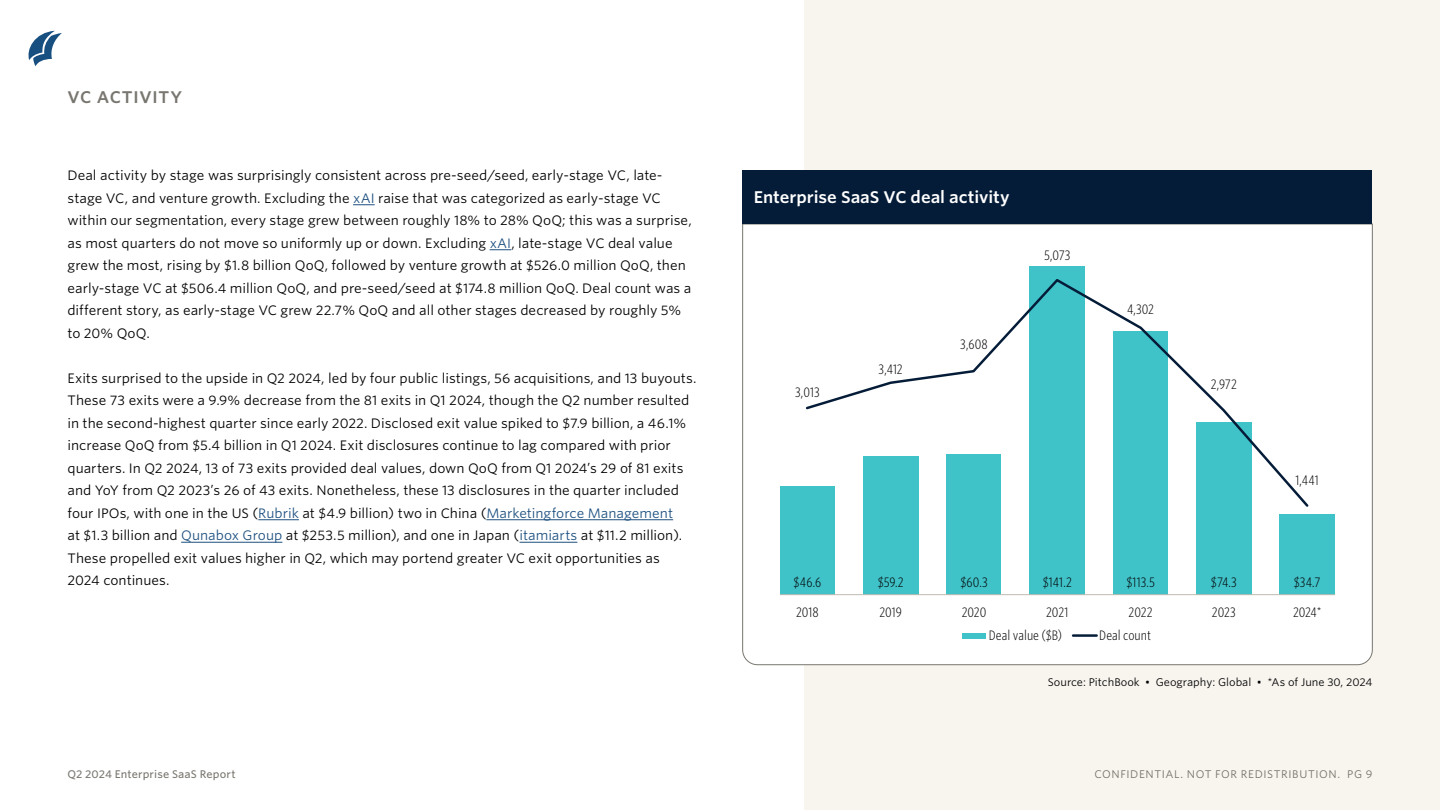
<style>
.page{position:relative;width:1440px;height:810px;background:#fff}
.page>*{position:absolute;margin:0;border:0;box-sizing:border-box;transform-origin:0 0}
.ETR_Chart_title{font:600 16.25px "Whitney S Sm";letter-spacing:-.005em;color:#fff}
.ETR_Section_tag{font:600 16.25px "Whitney S Sm";letter-spacing:.045em;color:#78766f}
.ETR_Body_copy{font:13.12px/22.5px "Whitney S Sm";color:#000}
.t1{font:300 13.12px "Whitney Cond S Sm";letter-spacing:-.005em;color:#000}
.ETR_Source_tag{font:10.62px "Whitney S Sm";color:#000}
.t2{font:10.62px "Whitney S Sm";letter-spacing:.055em;color:#78766f}
.t3{font:500 10.62px "Whitney S Sm";letter-spacing:.01em;color:#78766f}
.s1{color:#1d5080}
</style>
<div class="page">
<svg style="left:28px;top:31px;width:34px;height:35px"></svg>
<svg style="left:353px;top:205px;width:22px;height:1px"></svg>
<svg style="left:490px;top:250px;width:21px;height:1px"></svg>
<hr style="left:258px;top:520px;width:41px;height:1px;background:#1d5080">
<hr style="left:486px;top:520px;width:187px;height:1px;background:#1d5080">
<hr style="left:181px;top:542px;width:101px;height:1px;background:#1d5080">
<hr style="left:519px;top:542px;width:58px;height:1px;background:#1d5080">
<div style="left:804px;top:0;width:636px;height:810px;background:#f8f5ef"></div>
<div style="left:742px;top:224px;width:631px;height:441px;background:#fff"></div>
<div style="left:742px;top:170px;width:630px;height:54px;background:#051c38"></div>
<div style="left:1279px;top:514px;width:56px;height:81px;background:#40c2c9"></div>
<div style="left:1196px;top:422px;width:55px;height:173px;background:#40c2c9"></div>
<div style="left:1113px;top:331px;width:55px;height:264px;background:#40c2c9"></div>
<div style="left:1029px;top:266px;width:56px;height:329px;background:#40c2c9"></div>
<div style="left:947px;top:455px;width:54px;height:140px;background:#40c2c9"></div>
<div style="left:863px;top:457px;width:55px;height:138px;background:#40c2c9"></div>
<div style="left:780px;top:486px;width:55px;height:109px;background:#40c2c9"></div>
<hr style="left:780px;top:594px;width:555px;height:1px;background:#c0bcb2">
<svg style="left:804px;top:277px;width:507px;height:232px"></svg>
<div style="left:963px;top:633px;width:23px;height:5px;background:#40c2c9"></div>
<hr style="left:1073px;top:634px;width:24px;height:3px;background:#051c38">
<p class="ETR_Section_tag" style="left:68px;top:86px;width:116px">VC ACTIVITY</p>
<p class="ETR_Body_copy" style="left:68px;top:164px;width:626px">Deal activity by stage was surprisingly consistent across pre-seed/seed, early-stage VC, late&shy;stage VC, and venture growth. Excluding the <span class="s1">xAI</span> raise that was categorized as early-stage VC within our segmentation, every stage grew between roughly 18% to 28% QoQ; this was a surprise, as most quarters do not move so uniformly up or down. Excluding <span class="s1">xAI</span>, late-stage VC deal value grew the most, rising by $1.8 billion QoQ, followed by venture growth at $526.0 million QoQ, then early-stage VC at $506.4 million QoQ, and pre-seed/seed at $174.8 million QoQ. Deal count was a different story, as early-stage VC grew 22.7% QoQ and all other stages decreased by roughly 5% to 20% QoQ.</p>
<p class="ETR_Body_copy" style="left:68px;top:367px;width:631px">Exits surprised to the upside in Q2 2024, led by four public listings, 56 acquisitions, and 13 buyouts.<br>These 73 exits were a 9.9% decrease from the 81 exits in Q1 2024, though the Q2 number resulted in the second-highest quarter since early 2022. Disclosed exit value spiked to $7.9 billion, a 46.1% increase QoQ from $5.4 billion in Q1 2024. Exit disclosures continue to lag compared with prior quarters. In Q2 2024, 13 of 73 exits provided deal values, down QoQ from Q1 2024’s 29 of 81 exits and YoY from Q2 2023’s 26 of 43 exits. Nonetheless, these 13 disclosures in the quarter included four IPOs, with one in the US (<span class="s1">Rubrik</span> at $4.9 billion) two in China (<span class="s1">Marketingforce Management<br></span>at $1.3 billion and <span class="s1">Qunabox Group</span> at $253.5 million), and one in Japan (<span class="s1">itamiarts</span> at $11.2 million).<br>These propelled exit values higher in Q2, which may portend greater VC exit opportunities as<br>2024 continues.</p>
<p class="ETR_Chart_title" style="left:754px;top:186px;width:257px">Enterprise SaaS VC deal activity</p>
<p class="t1" style="left:795px;top:384px;width:26px">3,013</p>
<p class="t1" style="left:879px;top:361px;width:26px">3,412</p>
<p class="t1" style="left:960px;top:336px;width:29px">3,608</p>
<p class="t1" style="left:1044px;top:246px;width:28px">5,073</p>
<p class="t1" style="left:1127px;top:301px;width:29px">4,302</p>
<p class="t1" style="left:1211px;top:376px;width:27px">2,972</p>
<p class="t1" style="left:1295px;top:471px;width:25px">1,441</p>
<p class="t1" style="left:794px;top:574px;width:29px">$46.6</p>
<p class="t1" style="left:878px;top:574px;width:27px">$59.2</p>
<p class="t1" style="left:960px;top:574px;width:29px">$60.3</p>
<p class="t1" style="left:1043px;top:574px;width:31px">$141.2</p>
<p class="t1" style="left:1126px;top:574px;width:30px">$113.5</p>
<p class="t1" style="left:1211px;top:574px;width:27px">$74.3</p>
<p class="t1" style="left:1294px;top:574px;width:28px">$34.7</p>
<p class="t1" style="left:796px;top:604px;width:24px">2018</p>
<p class="t1" style="left:879px;top:604px;width:24px">2019</p>
<p class="t1" style="left:962px;top:604px;width:26px">2020</p>
<p class="t1" style="left:1046px;top:604px;width:24px">2021</p>
<p class="t1" style="left:1129px;top:604px;width:26px">2022</p>
<p class="t1" style="left:1212px;top:604px;width:26px">2023</p>
<p class="t1" style="left:1293px;top:604px;width:30px">2024*</p>
<p class="t1" style="left:989px;top:627px;width:75px">Deal value ($B)</p>
<p class="t1" style="left:1099px;top:627px;width:53px">Deal count</p>
<p class="ETR_Source_tag" style="left:1048px;top:675px;width:326px">Source: PitchBook • Geography: Global • *As of June 30, 2024</p>
<p class="t3" style="left:68px;top:767px;width:170px">Q2 2024 Enterprise SaaS Report</p>
<p class="t2" style="left:1094px;top:767px;width:280px">CONFIDENTIAL. NOT FOR REDISTRIBUTION. PG 9</p>
</div>
